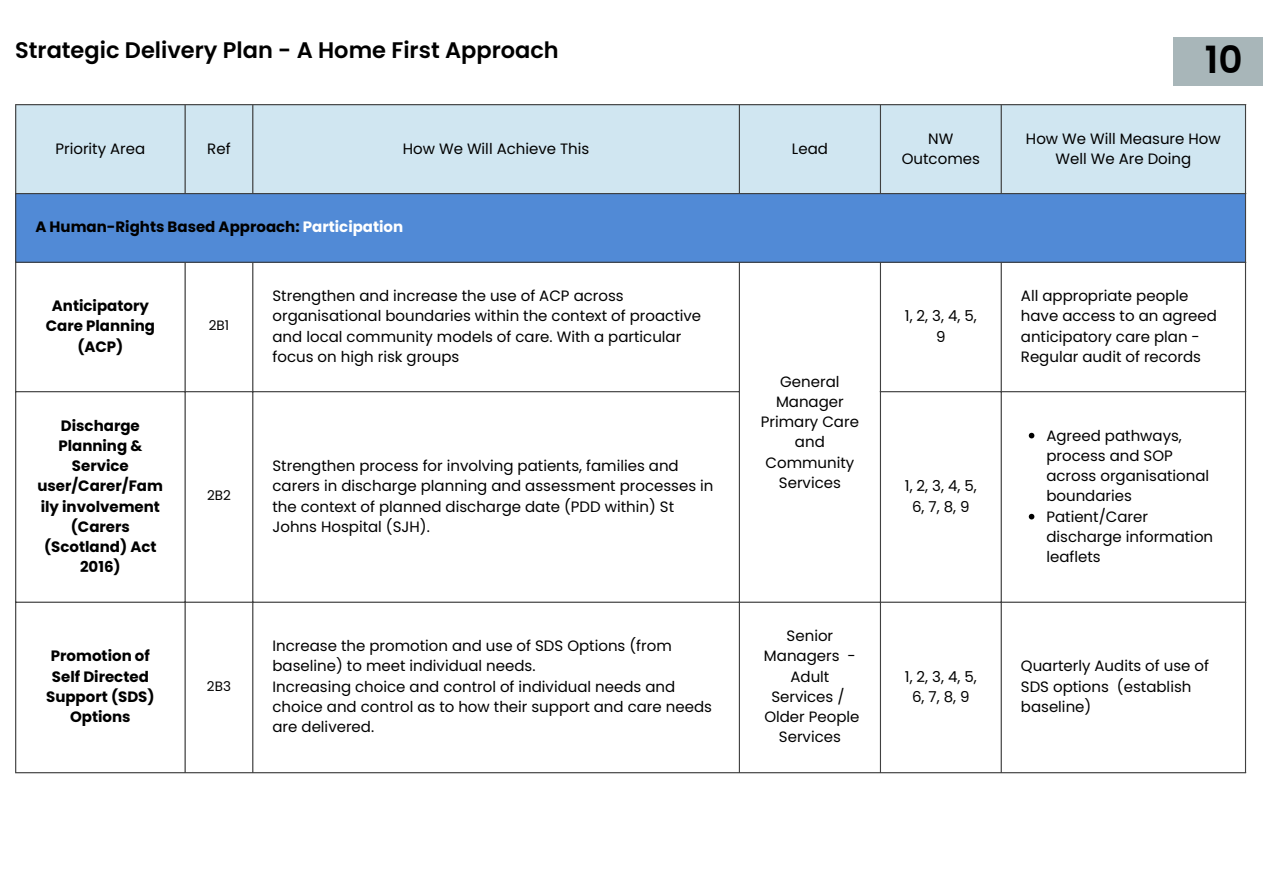
<style>
.page{position:relative;width:1263px;height:894px;background:#fff}
.page>*{position:absolute;margin:0;border:0;box-sizing:border-box;transform-origin:0 0}
.t1{font:600 37.5px "Poppins";color:#000}
.t2{font:600 22.5px "Poppins";color:#000}
.t3{font:15px/20.2px "Poppins";color:#000}
.t4{font:700 15px/20.2px "Poppins";color:#000;text-align:center}
.t5{font:13.5px "Poppins";color:#000}
.s1{color:#fff}
</style>
<div class="page">
<div style="left:1173px;top:37px;width:90px;height:48px;background:#a8b6b9"></div>
<div style="left:16px;top:105px;width:1229px;height:88px;background:#d0e6f1"></div>
<div style="left:15px;top:193px;width:1231px;height:69px;background:#518ad6"></div>
<svg style="left:1029px;top:432px;width:5px;height:6px"></svg>
<svg style="left:1029px;top:513px;width:5px;height:6px"></svg>
<hr style="left:15px;top:105px;width:1px;height:667px;background:#404040">
<hr style="left:185px;top:105px;width:1px;height:88px;background:#404040">
<hr style="left:185px;top:263px;width:1px;height:509px;background:#404040">
<hr style="left:252px;top:105px;width:1px;height:88px;background:#404040">
<hr style="left:252px;top:263px;width:1px;height:509px;background:#404040">
<hr style="left:739px;top:105px;width:1px;height:88px;background:#404040">
<hr style="left:739px;top:263px;width:1px;height:509px;background:#404040">
<hr style="left:880px;top:105px;width:1px;height:88px;background:#404040">
<hr style="left:880px;top:263px;width:1px;height:509px;background:#404040">
<hr style="left:1001px;top:105px;width:1px;height:88px;background:#404040">
<hr style="left:1001px;top:263px;width:1px;height:509px;background:#404040">
<hr style="left:1245px;top:105px;width:1px;height:667px;background:#404040">
<hr style="left:15px;top:104px;width:1231px;height:1px;background:#404040">
<hr style="left:15px;top:193px;width:1231px;height:1px;background:#404040">
<hr style="left:15px;top:261px;width:1231px;height:2px;background:#404040">
<hr style="left:15px;top:391px;width:725px;height:1px;background:#404040">
<hr style="left:880px;top:391px;width:366px;height:1px;background:#404040">
<hr style="left:15px;top:601px;width:1231px;height:1px;background:#404040">
<hr style="left:15px;top:772px;width:1231px;height:1px;background:#404040">
<p class="t2" style="left:15px;top:35px;width:545px">Strategic Delivery Plan - A Home First Approach</p>
<p class="t1" style="left:1205px;top:33px;width:39px">10</p>
<p class="t3" style="left:55px;top:138px;width:91px">Priority Area</p>
<p class="t3" style="left:207px;top:138px;width:25px">Ref</p>
<p class="t3" style="left:403px;top:138px;width:188px">How We Will Achieve This</p>
<p class="t3" style="left:792px;top:138px;width:38px">Lead</p>
<p class="t3" style="left:902px;top:128px;width:80px;text-align:center">NW<br>Outcomes</p>
<p class="t3" style="left:1026px;top:128px;width:196px;text-align:center">How We Will Measure How<br>Well We Are Doing</p>
<p class="t4" style="left:35px;top:217px;width:369px">A Human-Rights Based Approach: <span class="s1">Participation</span></p>
<p class="t4" style="left:46px;top:296px;width:111px">Anticipatory<br>Care Planning (ACP)</p>
<p class="t4" style="left:37px;top:415px;width:127px">Discharge<br>Planning &amp;<br>Service user/Carer/Fam ily involvement (Carers (Scotland) Act<br>2016)</p>
<p class="t4" style="left:46px;top:645px;width:110px">Promotion of<br>Self Directed<br>Support (SDS)<br>Options</p>
<p class="t5" style="left:209px;top:316px;width:22px">2B1</p>
<p class="t5" style="left:207px;top:486px;width:25px">2B2</p>
<p class="t5" style="left:207px;top:676px;width:25px">2B3</p>
<p class="t3" style="left:272px;top:285px;width:430px">Strengthen and increase the use of ACP across organisational boundaries within the context of proactive and local community models of care. With a particular focus on high risk groups</p>
<p class="t3" style="left:272px;top:455px;width:442px">Strengthen process for involving patients, families and carers in discharge planning and assessment processes in the context of planned discharge date (PDD within) St Johns Hospital (SJH).</p>
<p class="t3" style="left:272px;top:635px;width:401px">Increase the promotion and use of SDS Options (from baseline) to meet individual needs.</p>
<p class="t3" style="left:272px;top:676px;width:441px">Increasing choice and control of individual needs and choice and control as to how their support and care needs are delivered.</p>
<p class="t3" style="left:761px;top:371px;width:100px;text-align:center">General<br>Manager<br>Primary Care and<br>Community<br>Services</p>
<p class="t3" style="left:764px;top:625px;width:97px;text-align:center">Senior<br>Managers -<br>Adult<br>Services /<br>Older People<br>Services</p>
<p class="t3" style="left:905px;top:306px;width:73px;text-align:center">1, 2, 3, 4, 5,<br>9</p>
<p class="t3" style="left:905px;top:476px;width:73px;text-align:center">1, 2, 3, 4, 5,<br>6, 7, 8, 9</p>
<p class="t3" style="left:1021px;top:285px;width:198px">All appropriate people have access to an agreed anticipatory care plan -<br>Regular audit of records</p>
<p class="t3" style="left:1046px;top:425px;width:164px">Agreed pathways, process and SOP across organisational boundaries</p>
<p class="t3" style="left:1046px;top:506px;width:168px">Patient/Carer discharge information leaflets</p>
<p class="t3" style="left:905px;top:666px;width:73px;text-align:center">1, 2, 3, 4, 5,<br>6, 7, 8, 9</p>
<p class="t3" style="left:1021px;top:655px;width:190px">Quarterly Audits of use of<br>SDS options (establish baseline)</p>
</div>
